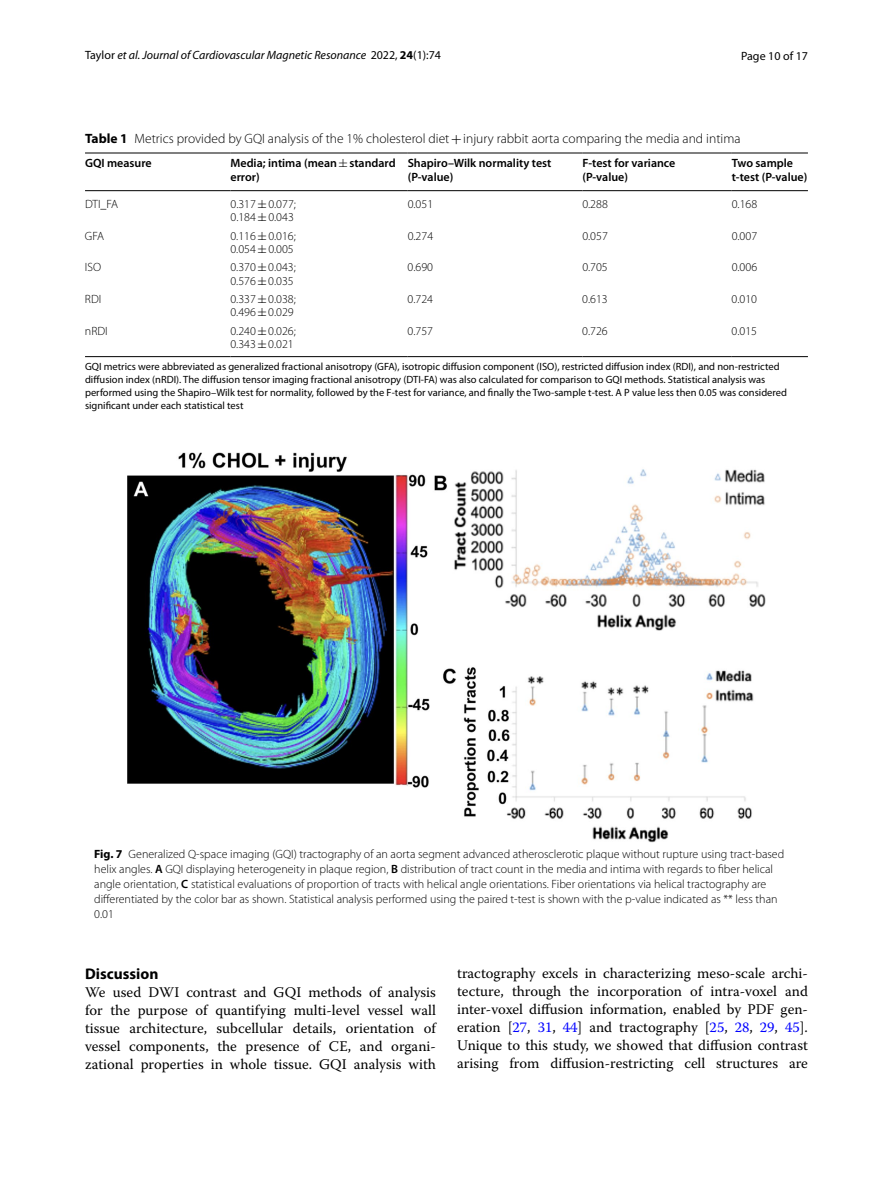
<style>
.page{position:relative;width:893px;height:1187px;background:#fff}
.page>*{position:absolute;margin:0;border:0;box-sizing:border-box;transform-origin:0 0}
.t1{font:700 15.45px "Myriad Pro";color:#000}
.t2{font:14.7px/18px "Warnock Pro";color:#000;text-align:justify}
.t3{font:300 13.5px "Myriad Pro";color:#000}
.t4{font:300 12px/13.5px "Myriad Pro";color:#000}
.t5{font:600 12px/13.5px "Myriad Pro";color:#000}
.t6{font:italic 12px "Myriad Pro";color:#000}
.t7{font:12px "Myriad Pro";color:#000}
.t8{font:10.5px/12.8px "Myriad Pro";color:#000}
.s1{font-style:normal}
.s2{font-weight:700;font-style:normal}
.s3{font-weight:700}
.s4{font-family:"MTSY";font-weight:400}
.s5{font-weight:600}
.s6{color:#00f}
</style>
<div class="page">
<hr style="left:85px;top:153px;width:145px;height:1px;background:#000">
<hr style="left:85px;top:190px;width:145px;height:1px;background:#000">
<hr style="left:230px;top:153px;width:178px;height:1px;background:#000">
<hr style="left:230px;top:190px;width:178px;height:1px;background:#000">
<hr style="left:408px;top:153px;width:174px;height:1px;background:#000">
<hr style="left:408px;top:190px;width:174px;height:1px;background:#000">
<hr style="left:582px;top:153px;width:150px;height:1px;background:#000">
<hr style="left:582px;top:190px;width:150px;height:1px;background:#000">
<hr style="left:732px;top:153px;width:76px;height:1px;background:#000">
<hr style="left:732px;top:190px;width:76px;height:1px;background:#000">
<hr style="left:85px;top:356px;width:145px;height:1px;background:#000">
<hr style="left:230px;top:356px;width:178px;height:1px;background:#000">
<hr style="left:408px;top:356px;width:174px;height:1px;background:#000">
<hr style="left:582px;top:356px;width:150px;height:1px;background:#000">
<hr style="left:732px;top:356px;width:76px;height:1px;background:#000">
<img style="left:128px;top:452px;width:638px;height:390px">
<p class="t6" style="left:85px;top:48px;width:357px"><span class="s1">Taylor</span> et al. Journal of Cardiovascular Magnetic Resonance <span class="s1">2022,</span> <span class="s2">24</span><span class="s1">(1):74</span></p>
<p class="t7" style="left:741px;top:48px;width:68px">Page 10 of 17</p>
<p class="t3" style="left:85px;top:131px;width:657px"><span class="s3">Table 1</span> Metrics provided by GQI analysis of the 1% cholesterol diet<span class="s4">+</span>injury rabbit aorta comparing the media and intima</p>
<p class="t5" style="left:85px;top:156px;width:68px">GQI measure</p>
<p class="t5" style="left:230px;top:156px;width:167px">Media; intima (mean<span class="s4">±</span>standard error)</p>
<p class="t5" style="left:408px;top:156px;width:145px">Shapiro–Wilk normality test (P-value)</p>
<p class="t5" style="left:582px;top:156px;width:95px">F-test for variance (P-value)</p>
<p class="t5" style="left:732px;top:156px;width:77px">Two sample t-test (P-value)</p>
<p class="t4" style="left:85px;top:197px;width:35px">DTI_FA</p>
<p class="t4" style="left:230px;top:197px;width:67px">0.317<span class="s4">±</span>0.077;<br>0.184<span class="s4">±</span>0.043</p>
<p class="t4" style="left:408px;top:197px;width:27px">0.051</p>
<p class="t4" style="left:582px;top:197px;width:27px">0.288</p>
<p class="t4" style="left:732px;top:197px;width:27px">0.168</p>
<p class="t4" style="left:85px;top:229px;width:21px">GFA</p>
<p class="t4" style="left:230px;top:229px;width:67px">0.116<span class="s4">±</span>0.016;<br>0.054<span class="s4">±</span>0.005</p>
<p class="t4" style="left:408px;top:229px;width:27px">0.274</p>
<p class="t4" style="left:582px;top:229px;width:27px">0.057</p>
<p class="t4" style="left:732px;top:229px;width:27px">0.007</p>
<p class="t4" style="left:85px;top:260px;width:18px">ISO</p>
<p class="t4" style="left:230px;top:260px;width:67px">0.370<span class="s4">±</span>0.043;<br>0.576<span class="s4">±</span>0.035</p>
<p class="t4" style="left:408px;top:260px;width:27px">0.690</p>
<p class="t4" style="left:582px;top:260px;width:27px">0.705</p>
<p class="t4" style="left:732px;top:260px;width:27px">0.006</p>
<p class="t4" style="left:85px;top:292px;width:18px">RDI</p>
<p class="t4" style="left:230px;top:292px;width:67px">0.337<span class="s4">±</span>0.038;<br>0.496<span class="s4">±</span>0.029</p>
<p class="t4" style="left:408px;top:292px;width:27px">0.724</p>
<p class="t4" style="left:582px;top:292px;width:27px">0.613</p>
<p class="t4" style="left:732px;top:292px;width:27px">0.010</p>
<p class="t4" style="left:85px;top:324px;width:24px">nRDI</p>
<p class="t4" style="left:230px;top:324px;width:67px">0.240<span class="s4">±</span>0.026;<br>0.343<span class="s4">±</span>0.021</p>
<p class="t4" style="left:408px;top:324px;width:27px">0.757</p>
<p class="t4" style="left:582px;top:324px;width:27px">0.726</p>
<p class="t4" style="left:732px;top:324px;width:27px">0.015</p>
<p class="t8" style="left:85px;top:360px;width:703px">GQI metrics were abbreviated as generalized fractional anisotropy (GFA), isotropic diffusion component (ISO), restricted diffusion index (RDI), and non-restricted diffusion index (nRDI). The diffusion tensor imaging fractional anisotropy (DTI-FA) was also calculated for comparison to GQI methods. Statistical analysis was performed using the Shapiro–Wilk test for normality, followed by the F-test for variance, and finally the Two-sample t-test. A P value less then 0.05 was considered significant under each statistical test</p>
<p class="t4" style="left:94px;top:846px;width:691px;line-height:15px"><span class="s3">Fig. 7</span> Generalized Q-space imaging (GQI) tractography of an aorta segment advanced atherosclerotic plaque without rupture using tract-based helix angles. <span class="s5">A</span> GQI displaying heterogeneity in plaque region, <span class="s5">B</span> distribution of tract count in the media and intima with regards to fiber helical angle orientation, <span class="s5">C</span> statistical evaluations of proportion of tracts with helical angle orientations. Fiber orientations via helical tractography are differentiated by the color bar as shown. Statistical analysis performed using the paired t-test is shown with the p-value indicated as ** less than 0.01</p>
<p class="t1" style="left:85px;top:963px;width:75px">Discussion</p>
<p class="t2" style="left:85px;top:982px;width:352px">We used DWI contrast and GQI methods of analysis for the purpose of quantifying multi-level vessel wall tissue architecture, subcellular details, orientation of vessel components, the presence of CE, and organi&shy;zational properties in whole tissue. GQI analysis with</p>
<p class="t2" style="left:457px;top:964px;width:352px">tractography excels in characterizing meso-scale archi&shy;tecture, through the incorporation of intra-voxel and inter-voxel diffusion information, enabled by PDF gen&shy;eration [<span class="s6">27</span>, <span class="s6">31</span>, <span class="s6">44</span>] and tractography [<span class="s6">25</span>, <span class="s6">28</span>, <span class="s6">29</span>, <span class="s6">45</span>].<br>Unique to this study, we showed that diffusion contrast arising from diffusion-restricting cell structures are</p>
</div>
